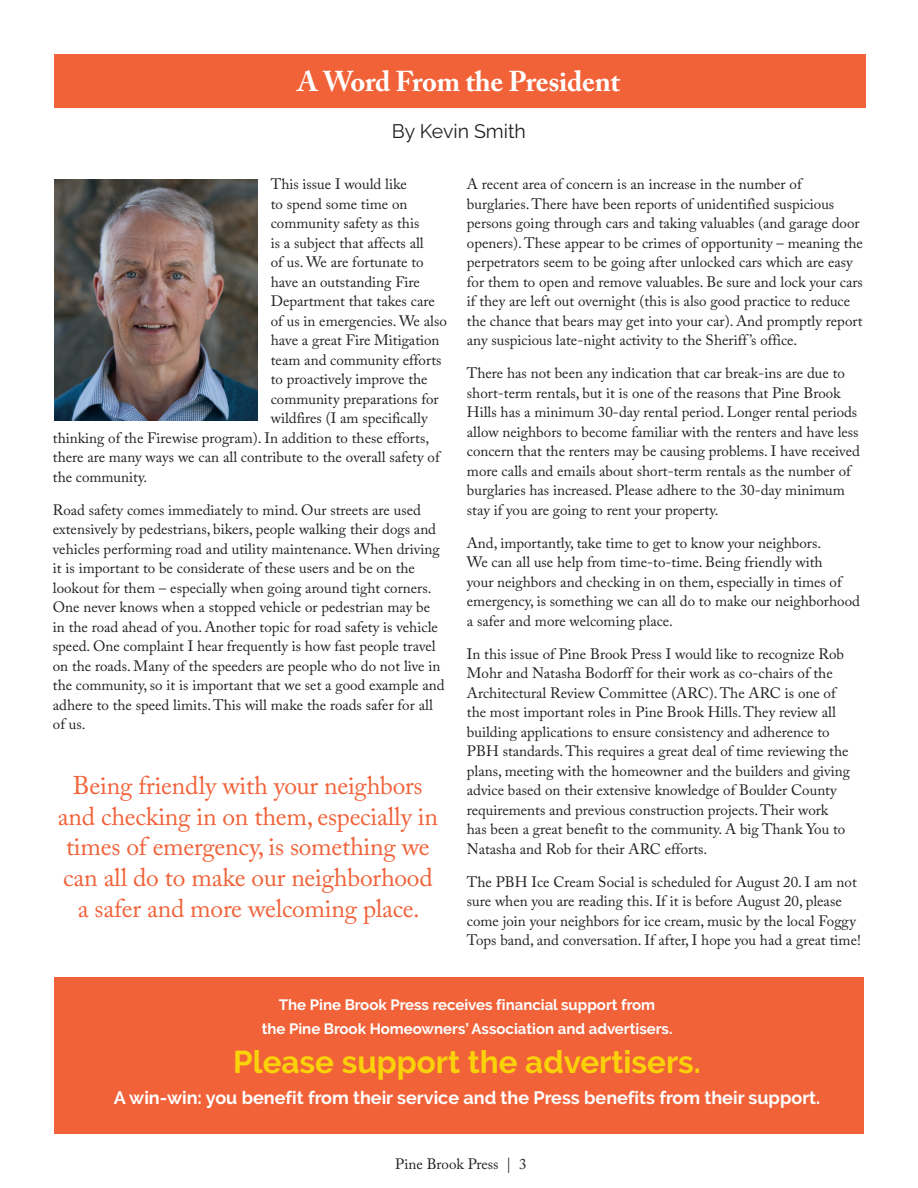
<style>
.page{position:relative;width:918px;height:1188px;background:#fff}
.page>*{position:absolute;margin:0;border:0;box-sizing:border-box;transform-origin:0 0}
.t1{font:700 31.5px "Raleway";color:#fad209}
.t2{font:700 28.5px "Adobe Caslon Pro";letter-spacing:-.01em;color:#fff}
.t3{font:25.5px/30.6px "Adobe Caslon Pro";letter-spacing:-.01em;color:#f16239;text-align:center}
.t4{font:19.5px "Raleway";color:#231f20}
.t5{font:700 18px "Raleway";color:#fff}
.t6{font:15px/19.5px "Adobe Caslon Pro";color:#231f20}
.t7{font:700 15px/24px "Raleway";color:#fff;text-align:center}
</style>
<div class="page">
<div style="left:54px;top:54px;width:812px;height:54px;background:#f16239"></div>
<img style="left:54px;top:179px;width:203px;height:241px">
<div style="left:54px;top:978px;width:810px;height:156px;background:#f16239"></div>
<h2 class="t2" style="left:298px;top:64px;width:324px">A Word From the President</h2>
<h3 class="t4" style="left:392px;top:120px;width:136px">By Kevin Smith</h3>
<p class="t6" style="left:271px;top:174px;width:138px">This issue I would like</p>
<p class="t6" style="left:271px;top:194px;width:138px">to spend some time on</p>
<p class="t6" style="left:271px;top:213px;width:150px">community safety as this</p>
<p class="t6" style="left:271px;top:233px;width:154px">is a subject that affects all</p>
<p class="t6" style="left:271px;top:252px;width:154px">of us. We are fortunate to</p>
<p class="t6" style="left:271px;top:272px;width:151px">have an outstanding Fire</p>
<p class="t6" style="left:271px;top:291px;width:165px">Department that takes care</p>
<p class="t6" style="left:271px;top:311px;width:177px">of us in emergencies. We also</p>
<p class="t6" style="left:271px;top:330px;width:170px">have a great Fire Mitigation</p>
<p class="t6" style="left:271px;top:350px;width:172px">team and community efforts</p>
<p class="t6" style="left:271px;top:369px;width:158px">to proactively improve the</p>
<p class="t6" style="left:271px;top:389px;width:169px">community preparations for</p>
<p class="t6" style="left:271px;top:408px;width:158px">wildfires (I am specifically</p>
<p class="t6" style="left:53px;top:428px;width:378px">thinking of the Firewise program). In addition to these efforts,</p>
<p class="t6" style="left:53px;top:447px;width:388px">there are many ways we can all contribute to the overall safety of</p>
<p class="t6" style="left:53px;top:467px;width:96px">the community.</p>
<p class="t6" style="left:53px;top:500px;width:393px">Road safety comes immediately to mind. Our streets are used extensively by pedestrians, bikers, people walking their dogs and vehicles performing road and utility maintenance. When driving it is important to be considerate of these users and be on the lookout for them – especially when going around tight corners.<br>One never knows when a stopped vehicle or pedestrian may be in the road ahead of you. Another topic for road safety is vehicle speed. One complaint I hear frequently is how fast people travel on the roads. Many of the speeders are people who do not live in the community, so it is important that we set a good example and adhere to the speed limits. This will make the roads safer for all of us.</p>
<h3 class="t3" style="left:58px;top:770px;width:382px">Being friendly with your neighbors and checking in on them, especially in times of emergency, is something we can all do to make our neighborhood a safer and more welcoming place.</h3>
<p class="t6" style="left:467px;top:174px;width:398px">A recent area of concern is an increase in the number of burglaries. There have been reports of unidentified suspicious persons going through cars and taking valuables (and garage door openers). These appear to be crimes of opportunity – meaning the perpetrators seem to be going after unlocked cars which are easy for them to open and remove valuables. Be sure and lock your cars if they are left out overnight (this is also good practice to reduce the chance that bears may get into your car). And promptly report any suspicious late-night activity to the Sheriff ’s office.</p>
<p class="t6" style="left:467px;top:363px;width:394px">There has not been any indication that car break-ins are due to short-term rentals, but it is one of the reasons that Pine Brook Hills has a minimum 30-day rental period. Longer rental periods allow neighbors to become familiar with the renters and have less concern that the renters may be causing problems. I have received more calls and emails about short-term rentals as the number of burglaries has increased. Please adhere to the 30-day minimum stay if you are going to rent your property.</p>
<p class="t6" style="left:467px;top:533px;width:395px">And, importantly, take time to get to know your neighbors.<br>We can all use help from time-to-time. Being friendly with<br>your neighbors and checking in on them, especially in times of emergency, is something we can all do to make our neighborhood a safer and more welcoming place.</p>
<p class="t6" style="left:467px;top:644px;width:385px">In this issue of Pine Brook Press I would like to recognize Rob Mohr and Natasha Bodorff for their work as co-chairs of the Architectural Review Committee (ARC). The ARC is one of the most important roles in Pine Brook Hills. They review all building applications to ensure consistency and adherence to PBH standards. This requires a great deal of time reviewing the plans, meeting with the homeowner and the builders and giving advice based on their extensive knowledge of Boulder County requirements and previous construction projects. Their work has been a great benefit to the community. A big Thank You to Natasha and Rob for their ARC efforts.</p>
<p class="t6" style="left:467px;top:872px;width:396px">The PBH Ice Cream Social is scheduled for August 20. I am not sure when you are reading this. If it is before August 20, please come join your neighbors for ice cream, music by the local Foggy Tops band, and conversation. If after, I hope you had a great time!</p>
<p class="t7" style="left:262px;top:993px;width:412px">The Pine Brook Press receives financial support from<br>the Pine Brook Homeowners’ Association and advertisers.</p>
<h1 class="t1" style="left:233px;top:1044px;width:469px">Please support the advertisers.</h1>
<p class="t5" style="left:114px;top:1087px;width:708px">A win-win: you benefit from their service and the Press benefits from their support.</p>
<p class="t6" style="left:395px;top:1154px;width:133px">Pine Brook Press | 3</p>
</div>
